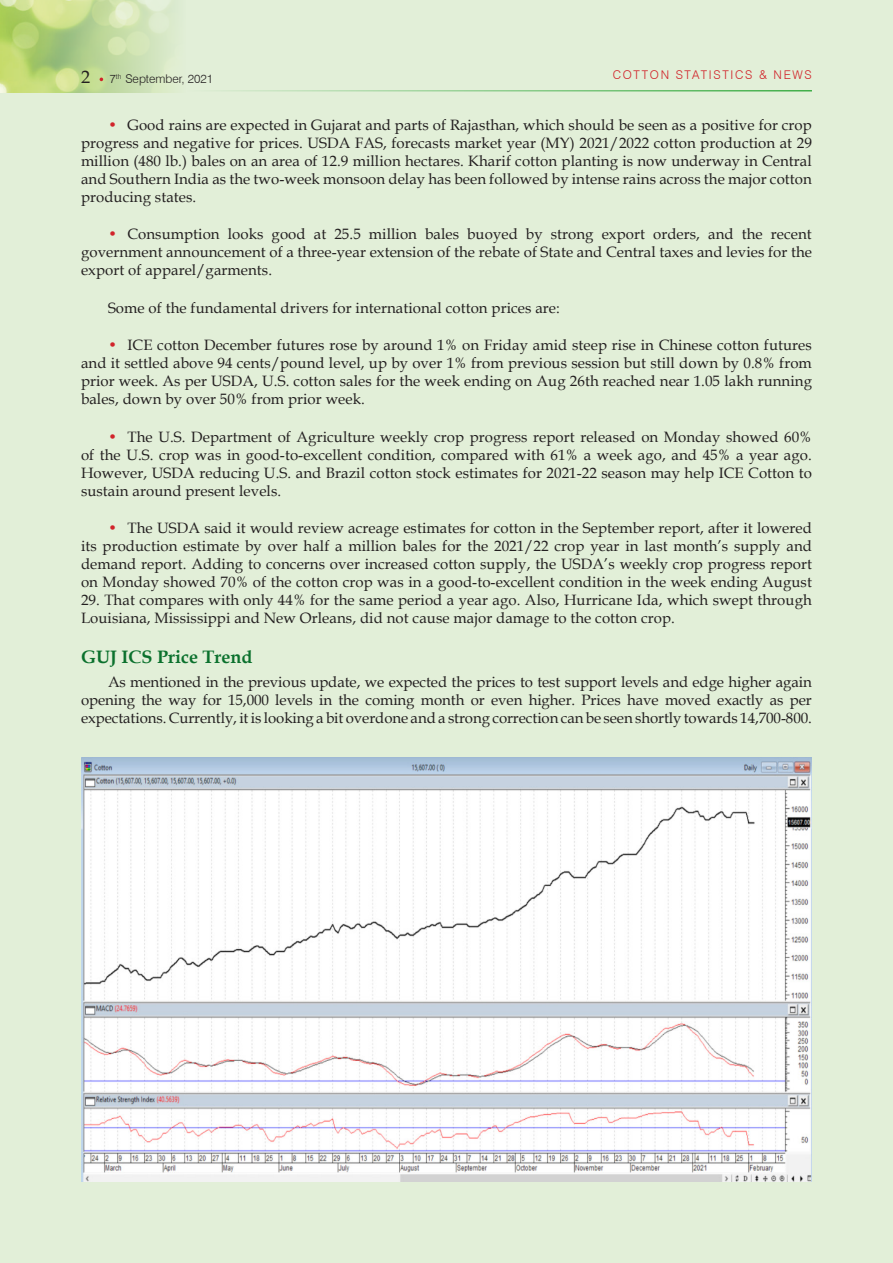
<style>
.page{position:relative;width:893px;height:1263px;background:#e2efd8}
.page>*{position:absolute;margin:0;border:0;box-sizing:border-box;transform-origin:0 0}
.BODY_BOLD{font:700 18px "Book Antiqua";color:#0b712d}
.t1{font:18px "Book Antiqua";color:#231f20}
.BODY_TEXT{font:15px/18px "Book Antiqua";letter-spacing:.005em;color:#231f20;text-align:justify}
.t2{font:300 12px "Swiss 721 BT";letter-spacing:.14em;color:#d1232a}
.t3{font:300 12px "Swiss 721 BT";color:#231f20}
.s1{color:#d1232a}
</style>
<div class="page">
<img style="left:0;top:0;width:174px;height:93px">
<hr style="left:186px;top:90px;width:626px;height:2px;background:#40ae49">
<img style="left:81px;top:758px;width:731px;height:424px">
<p class="t1" style="left:81px;top:64px;width:10px">2</p>
<p class="t2" style="left:613px;top:67px;width:201px">COTTON STATISTICS &amp; NEWS</p>
<p class="t3" style="left:110px;top:71px;width:105px">7<sup>th</sup> September, 2021</p>
<p class="BODY_TEXT" style="left:81px;top:115px;width:732px;text-indent:27px"><span class="s1">•</span> Good rains are expected in Gujarat and parts of Rajasthan, which should be seen as a positive for crop progress and negative for prices. USDA FAS, forecasts market year (MY) 2021/2022 cotton production at 29 million (480 lb.) bales on an area of 12.9 million hectares. Kharif cotton planting is now underway in Central and Southern India as the two-week monsoon delay has been followed by intense rains across the major cotton producing states.</p>
<p class="BODY_TEXT" style="left:81px;top:225px;width:732px;text-indent:27px"><span class="s1">•</span> Consumption looks good at 25.5 million bales buoyed by strong export orders, and the recent government announcement of a three-year extension of the rebate of State and Central taxes and levies for the export of apparel/garments.</p>
<p class="BODY_TEXT" style="left:108px;top:298px;width:453px">Some of the fundamental drivers for international cotton prices are:</p>
<p class="BODY_TEXT" style="left:81px;top:336px;width:732px;text-indent:27px"><span class="s1">•</span> ICE cotton December futures rose by around 1% on Friday amid steep rise in Chinese cotton futures and it settled above 94 cents/pound level, up by over 1% from previous session but still down by 0.8% from prior week. As per USDA, U.S. cotton sales for the week ending on Aug 26th reached near 1.05 lakh running bales, down by over 50% from prior week.</p>
<p class="BODY_TEXT" style="left:81px;top:427px;width:732px;text-indent:27px"><span class="s1">•</span> The U.S. Department of Agriculture weekly crop progress report released on Monday showed 60% of the U.S. crop was in good-to-excellent condition, compared with 61% a week ago, and 45% a year ago.<br>However, USDA reducing U.S. and Brazil cotton stock estimates for 2021-22 season may help ICE Cotton to sustain around present levels.</p>
<p class="BODY_TEXT" style="left:81px;top:518px;width:732px;text-indent:27px"><span class="s1">•</span> The USDA said it would review acreage estimates for cotton in the September report, after it lowered its production estimate by over half a million bales for the 2021/22 crop year in last month’s supply and demand report. Adding to concerns over increased cotton supply, the USDA’s weekly crop progress report on Monday showed 70% of the cotton crop was in a good-to-excellent condition in the week ending August</p>
<p class="BODY_TEXT" style="left:81px;top:590px;width:732px">29. That compares with only 44% for the same period a year ago. Also, Hurricane Ida, which swept through<br>Louisiana, Mississippi and New Orleans, did not cause major damage to the cotton crop.</p>
<p class="BODY_BOLD" style="left:81px;top:645px;width:173px">GUJ ICS Price Trend</p>
<p class="BODY_TEXT" style="left:81px;top:672px;width:732px;text-indent:27px">As mentioned in the previous update, we expected the prices to test support levels and edge higher again opening the way for 15,000 levels in the coming month or even higher. Prices have moved exactly as per expectations. Currently, it is looking a bit overdone and a strong correction can be seen shortly towards 14,700-800.</p>
</div>
